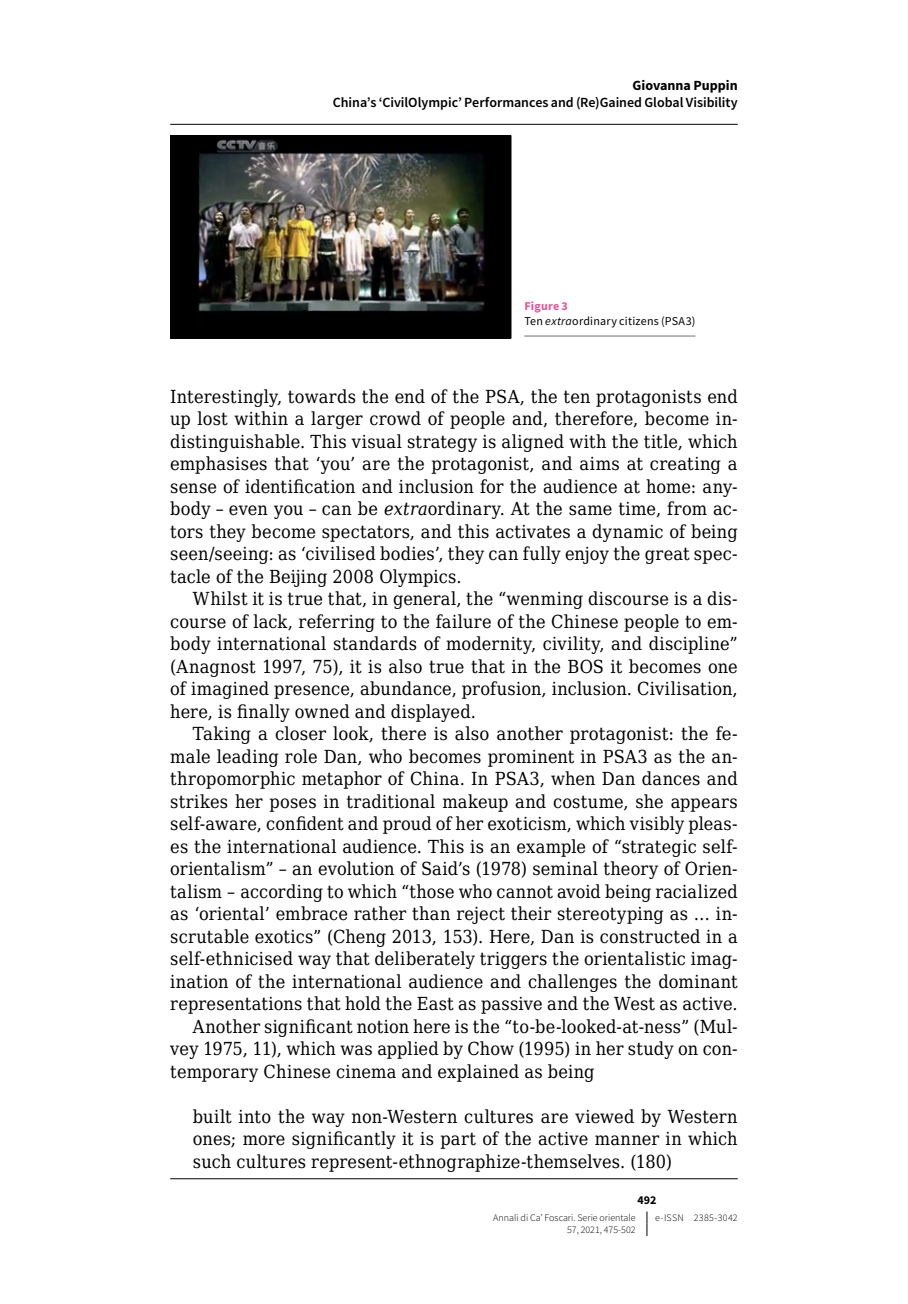
<style>
.page{position:relative;width:908px;height:1304px;background:#fff}
.page>*{position:absolute;margin:0;border:0;box-sizing:border-box;transform-origin:0 0}
.t1{font:18px/22.4px "DejaVu Serif Condensed";letter-spacing:.01em;color:#000;text-align:justify}
.t2{font:600 14px "Source Sans Pro";letter-spacing:-.005em;color:#000}
.t3{font:700 14px "Source Sans Pro";color:#000}
.t4{font:12px/15px "Source Sans Pro";letter-spacing:.02em;color:#000}
.t5{font:700 12px "Source Sans Pro";color:#000}
.t6{font:300 10px "Source Sans Pro";color:#000}
.t7{font:300 10px "Source Sans Pro";letter-spacing:.035em;color:#000}
.s1{font-weight:700;color:#ea5297}
.s2{font-style:italic}
</style>
<div class="page">
<svg style="left:646px;top:1212px;width:1px;height:24px"></svg>
<img style="left:172px;top:138px;width:337px;height:198px">
<div style="left:170px;top:136px;width:341px;height:202px;border:1px solid #000"></div>
<hr style="left:524px;top:336px;width:171px;height:1px;background:#706f6f">
<hr style="left:170px;top:124px;width:567px;height:1px;background:#000">
<hr style="left:170px;top:1178px;width:567px;height:1px;background:#000">
<p class="t3" style="left:632px;top:76px;width:106px">Giovanna Puppin</p>
<p class="t2" style="left:333px;top:94px;width:406px">China’s ‘CivilOlympic’ Performances and (Re)Gained Global Visibility</p>
<p class="t4" style="left:524px;top:298px;width:172px"><span class="s1">Figure 3<br></span>Ten <span class="s2">extra</span>ordinary citizens (PSA3)</p>
<p class="t1" style="left:170px;top:385px;width:568px">Interestingly, towards the end of the PSA, the ten protagonists end up lost within a larger crowd of people and, therefore, become in&shy;distinguishable. This visual strategy is aligned with the title, which emphasises that ‘you’ are the protagonist, and aims at creating a sense of identification and inclusion for the audience at home: any&shy;body – even you – can be <span class="s2">extra</span>ordinary. At the same time, from ac&shy;tors they become spectators, and this activates a dynamic of being seen/seeing: as ‘civilised bodies’, they can fully enjoy the great spec&shy;tacle of the Beijing 2008 Olympics.</p>
<p class="t1" style="left:170px;top:587px;width:568px;text-indent:23px">Whilst it is true that, in general, the “wenming discourse is a dis&shy;course of lack, referring to the failure of the Chinese people to em&shy;body international standards of modernity, civility, and discipline” (Anagnost 1997, 75), it is also true that in the BOS it becomes one of imagined presence, abundance, profusion, inclusion. Civilisation, here, is finally owned and displayed.</p>
<p class="t1" style="left:193px;top:722px;width:546px">Taking a closer look, there is also another protagonist: the fe-</p>
<p class="t1" style="left:170px;top:745px;width:568px">male leading role Dan, who becomes prominent in PSA3 as the an-</p>
<p class="t1" style="left:170px;top:767px;width:568px">thropomorphic metaphor of China. In PSA3, when Dan dances and</p>
<p class="t1" style="left:170px;top:790px;width:568px">strikes her poses in traditional makeup and costume, she appears</p>
<p class="t1" style="left:170px;top:812px;width:568px">self-aware, confident and proud of her exoticism, which visibly pleas-</p>
<p class="t1" style="left:170px;top:835px;width:568px">es the international audience. This is an example of “strategic self-</p>
<p class="t1" style="left:170px;top:857px;width:568px">orientalism” – an evolution of Said’s (1978) seminal theory of Orien-</p>
<p class="t1" style="left:170px;top:880px;width:568px">talism – according to which “those who cannot avoid being racialized</p>
<p class="t1" style="left:170px;top:902px;width:568px">as ‘oriental’ embrace rather than reject their stereotyping as … in-</p>
<p class="t1" style="left:170px;top:925px;width:568px">scrutable exotics” (Cheng 2013, 153). Here, Dan is constructed in a</p>
<p class="t1" style="left:170px;top:947px;width:568px">self-ethnicised way that deliberately triggers the orientalistic imag-</p>
<p class="t1" style="left:170px;top:970px;width:568px">ination of the international audience and challenges the dominant</p>
<p class="t1" style="left:170px;top:992px;width:568px">representations that hold the East as passive and the West as active.</p>
<p class="t1" style="left:193px;top:1015px;width:546px">Another significant notion here is the “to-be-looked-at-ness” (Mul-</p>
<p class="t1" style="left:170px;top:1037px;width:568px">vey 1975, 11), which was applied by Chow (1995) in her study on con-</p>
<p class="t1" style="left:170px;top:1060px;width:425px">temporary Chinese cinema and explained as being</p>
<p class="t1" style="left:193px;top:1105px;width:546px">built into the way non-Western cultures are viewed by Western ones; more significantly it is part of the active manner in which such cultures represent-ethnographize-themselves. (180)</p>
<p class="t5" style="left:637px;top:1192px;width:21px">492</p>
<p class="t6" style="left:493px;top:1212px;width:144px">Annali di Ca’ Foscari. Serie orientale</p>
<p class="t7" style="left:655px;top:1212px;width:84px">e-ISSN 2385-3042</p>
<p class="t6" style="left:567px;top:1224px;width:70px">57, 2021, 475-502</p>
</div>
